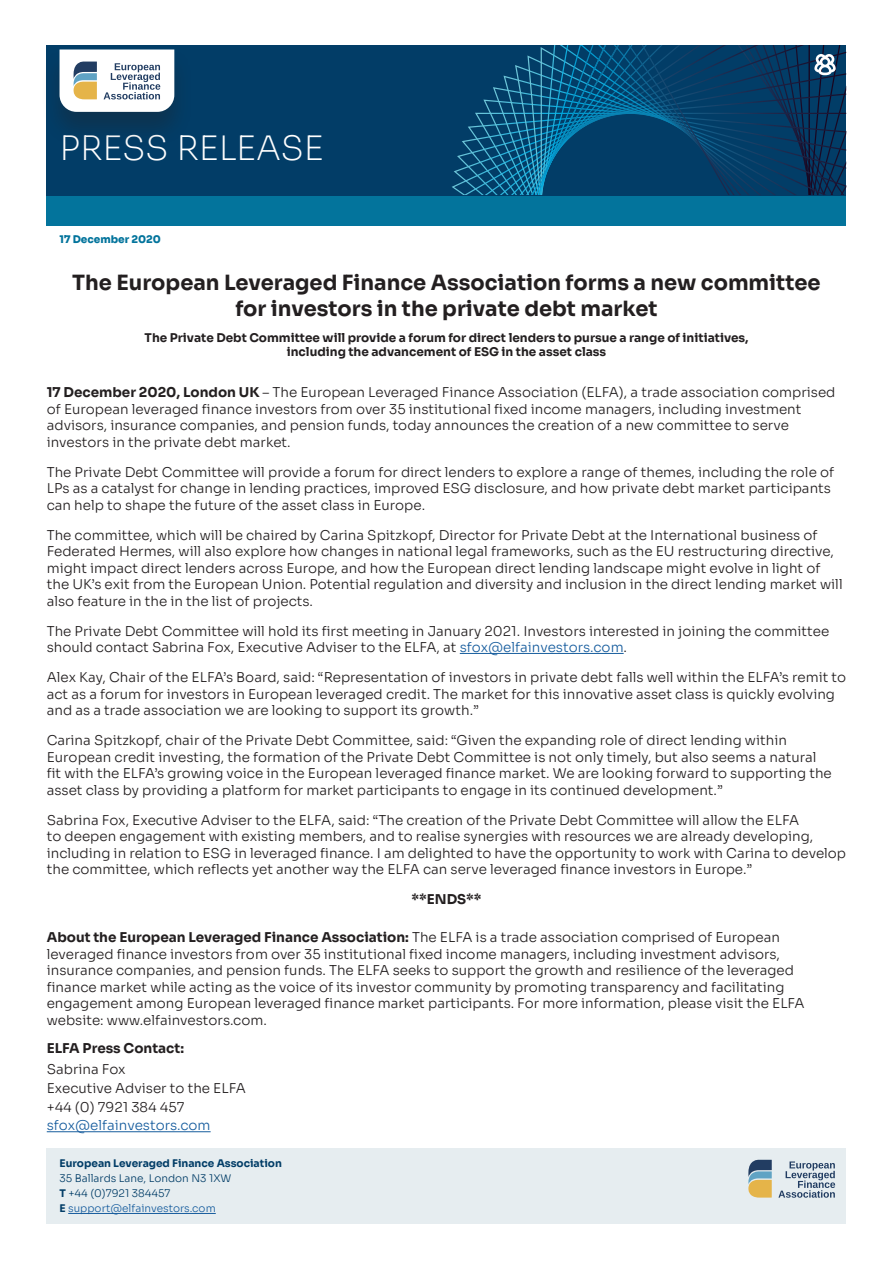
<style>
.page{position:relative;width:893px;height:1263px;background:#fff}
.page>*{position:absolute;margin:0;border:0;box-sizing:border-box;transform-origin:0 0}
.t1{font:200 33.6px "Sora";letter-spacing:-.01em;color:#fff}
._05_1_BODYTEXT_01_So{font:700 21px "Sora";color:#231f20}
._05_1_BODYTEXT_01_So-2{font:300 13.5px/16.5px "Sora";color:#231f20}
._05_1_BODYTEXT_01_So-3{font:700 13.5px "Sora";color:#231f20}
._05_1_BODYTEXT_01_So-4{font:300 13.5px "Sora";color:#175d9e}
._05_1_BODYTEXT_01_So-5{font:700 12px "Sora";color:#231f20}
.t2{font:300 10.5px "Sora";color:#023d67}
.t3{font:700 10.5px "Sora";color:#023d67}
.t4{font:300 10.5px "Sora";color:#175d9e}
.t5{font:800 10.5px "Sora";color:#03749c}
.s1{font-weight:700}
.s2{color:#175d9e}
.s3{font-weight:700;color:#023d67}
</style>
<div class="page">
<div style="left:47px;top:195px;width:799px;height:30px;background:#03749c"></div>
<div style="left:47px;top:45px;width:799px;height:150px;background:#023d67"></div>
<hr style="left:460px;top:653px;width:164px;height:1px;background:#175d9e">
<div style="left:47px;top:1149px;width:799px;height:75px;background:#e6edf0"></div>
<hr style="left:68px;top:1213px;width:148px;height:1px;background:#175d9e">
<svg style="left:748px;top:1159px;width:24px;height:38px"></svg>
<svg style="left:778px;top:1161px;width:57px;height:37px"></svg>
<hr style="left:47px;top:1131px;width:164px;height:1px;background:#175d9e">
<div style="left:41px;top:48px;width:152px;height:100px;background:#231f20;opacity:.32"></div>
<svg style="left:60px;top:50px;width:114px;height:62px;background:#dcdfdf"></svg>
<svg style="left:468px;top:45px;width:378px;height:150px"></svg>
<p class="t1" style="left:60px;top:120px;width:266px">PRESS RELEASE</p>
<p class="t5" style="left:60px;top:231px;width:103px">17 December 2020</p>
<p class="_05_1_BODYTEXT_01_So" style="left:72px;top:266px;width:750px">The European Leveraged Finance Association forms a new committee</p>
<p class="_05_1_BODYTEXT_01_So" style="left:235px;top:291px;width:424px">for investors in the private debt market</p>
<p class="_05_1_BODYTEXT_01_So-5" style="left:145px;top:328px;width:605px">The Private Debt Committee will provide a forum for direct lenders to pursue a range of initiatives,</p>
<p class="_05_1_BODYTEXT_01_So-5" style="left:287px;top:342px;width:321px">including the advancement of ESG in the asset class</p>
<p class="_05_1_BODYTEXT_01_So-2" style="left:47px;top:383px;width:790px"><span class="s1">17 December 2020, London UK</span> – The European Leveraged Finance Association (ELFA), a trade association comprised of European leveraged finance investors from over 35 institutional fixed income managers, including investment advisors, insurance companies, and pension funds, today announces the creation of a new committee to serve investors in the private debt market.</p>
<p class="_05_1_BODYTEXT_01_So-2" style="left:47px;top:462px;width:789px">The Private Debt Committee will provide a forum for direct lenders to explore a range of themes, including the role of<br>LPs as a catalyst for change in lending practices, improved ESG disclosure, and how private debt market participants can help to shape the future of the asset class in Europe.</p>
<p class="_05_1_BODYTEXT_01_So-2" style="left:47px;top:525px;width:797px">The committee, which will be chaired by Carina Spitzkopf, Director for Private Debt at the International business of Federated Hermes, will also explore how changes in national legal frameworks, such as the EU restructuring directive, might impact direct lenders across Europe, and how the European direct lending landscape might evolve in light of the UK’s exit from the European Union. Potential regulation and diversity and inclusion in the direct lending market will also feature in the in the list of projects.</p>
<p class="_05_1_BODYTEXT_01_So-2" style="left:47px;top:621px;width:784px">The Private Debt Committee will hold its first meeting in January 2021. Investors interested in joining the committee should contact Sabrina Fox, Executive Adviser to the ELFA, at <span class="s2">sfox@elfainvestors.com</span>.</p>
<p class="_05_1_BODYTEXT_01_So-2" style="left:47px;top:668px;width:801px">Alex Kay, Chair of the ELFA’s Board, said: “Representation of investors in private debt falls well within the ELFA’s remit to act as a forum for investors in European leveraged credit. The market for this innovative asset class is quickly evolving and as a trade association we are looking to support its growth.”</p>
<p class="_05_1_BODYTEXT_01_So-2" style="left:47px;top:731px;width:787px">Carina Spitzkopf, chair of the Private Debt Committee, said: “Given the expanding role of direct lending within European credit investing, the formation of the Private Debt Committee is not only timely, but also seems a natural fit with the ELFA’s growing voice in the European leveraged finance market. We are looking forward to supporting the asset class by providing a platform for market participants to engage in its continued development.”</p>
<p class="_05_1_BODYTEXT_01_So-2" style="left:47px;top:810px;width:801px">Sabrina Fox, Executive Adviser to the ELFA, said: “The creation of the Private Debt Committee will allow the ELFA<br>to deepen engagement with existing members, and to realise synergies with resources we are already developing, including in relation to ESG in leveraged finance. I am delighted to have the opportunity to work with Carina to develop the committee, which reflects yet another way the ELFA can serve leveraged finance investors in Europe.”</p>
<p class="_05_1_BODYTEXT_01_So-3" style="left:411px;top:888px;width:72px">**ENDS**</p>
<p class="_05_1_BODYTEXT_01_So-2" style="left:47px;top:928px;width:759px"><span class="s1">About the European Leveraged Finance Association:</span> The ELFA is a trade association comprised of European leveraged finance investors from over 35 institutional fixed income managers, including investment advisors, insurance companies, and pension funds. The ELFA seeks to support the growth and resilience of the leveraged finance market while acting as the voice of its investor community by promoting transparency and facilitating engagement among European leveraged finance market participants. For more information, please visit the ELFA website: www.elfainvestors.com.</p>
<p class="_05_1_BODYTEXT_01_So-3" style="left:47px;top:1037px;width:139px">ELFA Press Contact:</p>
<p class="_05_1_BODYTEXT_01_So-2" style="left:47px;top:1060px;width:80px">Sabrina Fox</p>
<p class="_05_1_BODYTEXT_01_So-2" style="left:47px;top:1078px;width:201px">Executive Adviser to the ELFA</p>
<p class="_05_1_BODYTEXT_01_So-2" style="left:47px;top:1097px;width:139px">+44 (0) 7921 384 457</p>
<p class="_05_1_BODYTEXT_01_So-4" style="left:47px;top:1114px;width:165px">sfox@elfainvestors.com</p>
<p class="t3" style="left:60px;top:1155px;width:224px">European Leveraged Finance Association</p>
<p class="t2" style="left:60px;top:1170px;width:173px">35 Ballards Lane, London N3 1XW</p>
<p class="t2" style="left:60px;top:1185px;width:112px"><span class="s1">T</span> +44 (0)7921 384457</p>
<p class="t4" style="left:60px;top:1200px;width:158px"><span class="s3">E</span> support@elfainvestors.com</p>
</div>
